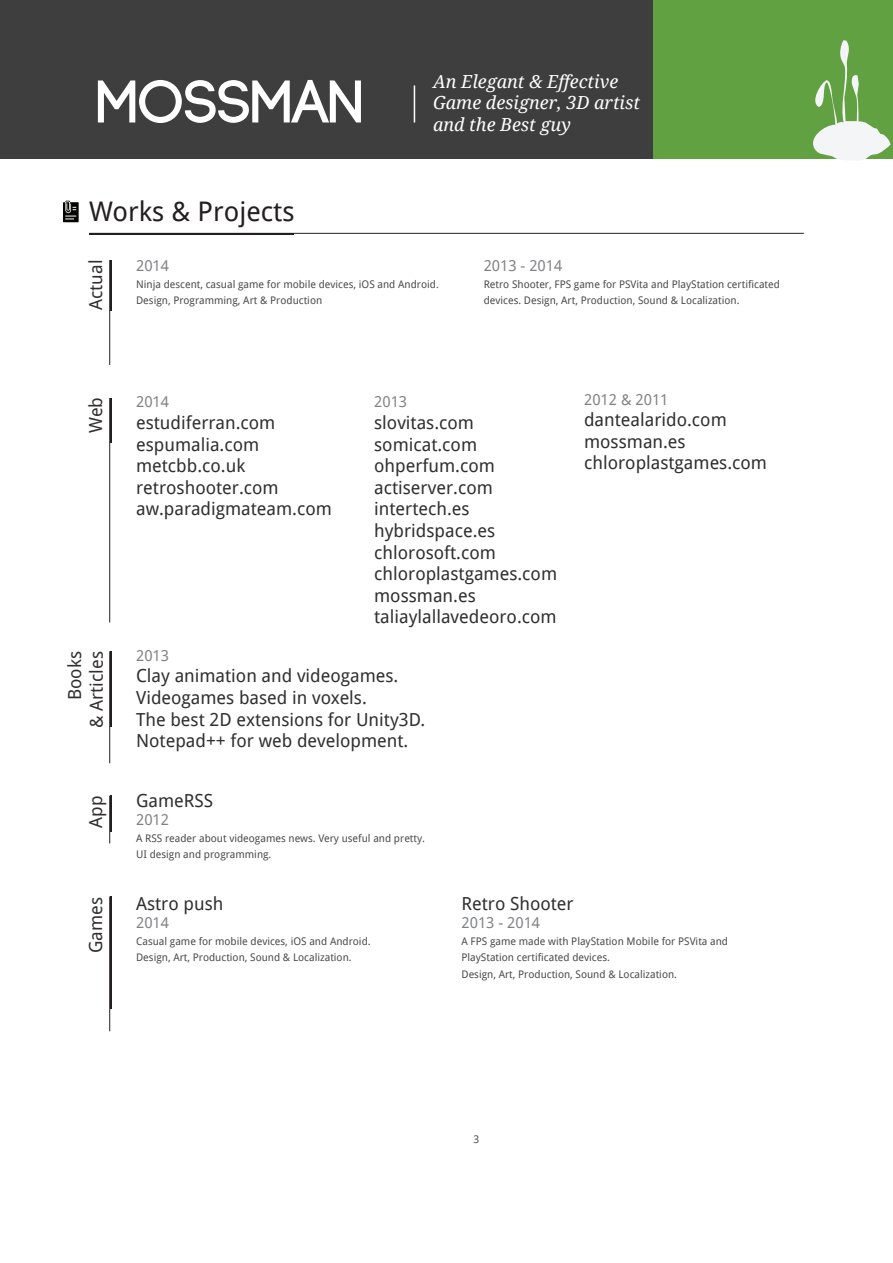
<style>
.page{position:relative;width:893px;height:1263px;background:#fff}
.page>*{position:absolute;margin:0;border:0;box-sizing:border-box;transform-origin:0 0}
.t1{font:700 60px "Code";color:#fff}
.t2{font:27px "Droid Sans";color:#231f20}
.t3{font:18px/21.6px "Droid Sans";color:#312f30}
.t4{font:italic 18px/21.6px "Droid Serif";color:#fff}
.t5{font:15px "Droid Sans";color:#808285}
.t6{font:10.5px/16.5px "Droid Sans";color:#4b4c4d}
</style>
<div class="page">
<div style="left:0;top:0;width:893px;height:158px;background:#3e3e3f"></div>
<div style="left:654px;top:0;width:239px;height:158px;background:#62a142"></div>
<hr style="left:414px;top:85px;width:1px;height:37px;background:#fff">
<hr style="left:89px;top:233px;width:205px;height:2px;background:#231f20">
<hr style="left:89px;top:233px;width:715px;height:1px;background:#231f20">
<svg style="left:807px;top:40px;width:84px;height:120px"></svg>
<svg style="left:63px;top:201px;width:16px;height:21px"></svg>
<hr style="left:109px;top:398px;width:1px;height:224px;background:#231f20">
<hr style="left:110px;top:398px;width:2px;height:45px;background:#231f20">
<hr style="left:109px;top:260px;width:1px;height:105px;background:#231f20">
<hr style="left:110px;top:260px;width:2px;height:50px;background:#231f20">
<hr style="left:109px;top:796px;width:1px;height:47px;background:#231f20">
<hr style="left:110px;top:796px;width:2px;height:36px;background:#231f20">
<hr style="left:109px;top:651px;width:1px;height:112px;background:#231f20">
<hr style="left:110px;top:651px;width:2px;height:76px;background:#231f20">
<hr style="left:109px;top:896px;width:1px;height:135px;background:#231f20">
<hr style="left:110px;top:896px;width:2px;height:113px;background:#231f20">
<h1 class="t1" style="left:97px;top:72px;width:269px">MOSSMAN</h1>
<h3 class="t4" style="left:433px;top:71px;width:209px">An Elegant &amp; Effective<br>Game designer, 3D artist and the Best guy</h3>
<h2 class="t2" style="left:89px;top:193px;width:207px">Works &amp; Projects</h2>
<h3 class="t3" style="left:84px;top:310px;width:52px;rotate:-90deg">Actual</h3>
<h3 class="t5" style="left:136px;top:256px;width:35px">2014</h3>
<p class="t6" style="left:136px;top:276px;width:304px">Ninja descent, casual game for mobile devices, iOS and Android.<br>Design, Programming, Art &amp; Production</p>
<h3 class="t5" style="left:484px;top:256px;width:80px">2013 - 2014</h3>
<p class="t6" style="left:484px;top:276px;width:298px">Retro Shooter, FPS game for PSVita and PlayStation certificated devices. Design, Art, Production, Sound &amp; Localization.</p>
<h3 class="t3" style="left:84px;top:433px;width:37px;rotate:-90deg">Web</h3>
<h3 class="t5" style="left:136px;top:392px;width:35px">2014</h3>
<h3 class="t3" style="left:136px;top:411px;width:197px">estudiferran.com espumalia.com metcbb.co.uk retroshooter.com aw.paradigmateam.com</h3>
<h3 class="t5" style="left:374px;top:392px;width:35px">2013</h3>
<h3 class="t3" style="left:374px;top:411px;width:184px">slovitas.com somicat.com ohperfum.com actiserver.com intertech.es hybridspace.es chlorosoft.com chloroplastgames.com mossman.es taliaylallavedeoro.com</h3>
<h3 class="t3" style="left:63px;top:728px;width:78px;text-align:right;rotate:-90deg">Books<br>&amp; Articles</h3>
<h3 class="t5" style="left:136px;top:645px;width:35px">2013</h3>
<h3 class="t3" style="left:136px;top:664px;width:291px">Clay animation and videogames.<br>Videogames based in voxels.<br>The best 2D extensions for Unity3D.<br>Notepad++ for web development.</h3>
<h3 class="t3" style="left:84px;top:828px;width:34px;rotate:-90deg">App</h3>
<h3 class="t3" style="left:136px;top:790px;width:79px">GameRSS</h3>
<h3 class="t5" style="left:136px;top:810px;width:35px">2012</h3>
<p class="t6" style="left:136px;top:829px;width:290px">A RSS reader about videogames news. Very useful and pretty.<br>UI design and programming.</p>
<h3 class="t5" style="left:584px;top:389px;width:86px">2012 &amp; 2011</h3>
<h3 class="t3" style="left:584px;top:408px;width:184px">dantealarido.com mossman.es chloroplastgames.com</h3>
<h3 class="t3" style="left:84px;top:953px;width:57px;rotate:-90deg">Games</h3>
<h3 class="t3" style="left:461px;top:892px;width:114px">Retro Shooter</h3>
<h3 class="t3" style="left:136px;top:893px;width:89px">Astro push</h3>
<h3 class="t5" style="left:136px;top:913px;width:35px">2014</h3>
<p class="t6" style="left:136px;top:933px;width:236px">Casual game for mobile devices, iOS and Android.<br>Design, Art, Production, Sound &amp; Localization.</p>
<h3 class="t5" style="left:461px;top:912px;width:80px">2013 - 2014</h3>
<p class="t6" style="left:461px;top:932px;width:268px">A FPS game made with PlayStation Mobile for PSVita and<br>PlayStation certificated devices.<br>Design, Art, Production, Sound &amp; Localization.</p>
<p class="t6" style="left:473px;top:1130px;width:7px">3</p>
</div>
